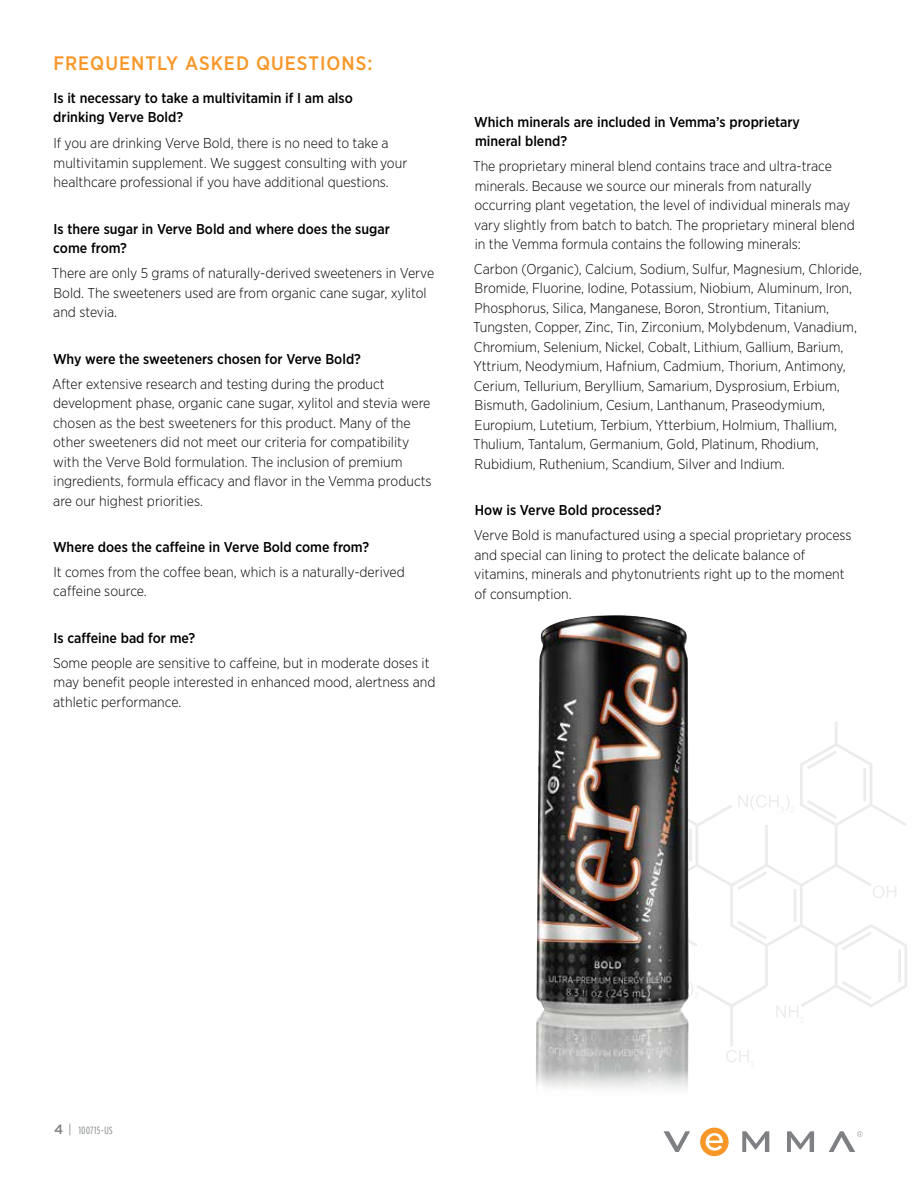
<style>
.page{position:relative;width:918px;height:1188px;background:#fff}
.page>*{position:absolute;margin:0;border:0;box-sizing:border-box;transform-origin:0 0}
.t1{font:500 19.5px "Gotham Narrow";letter-spacing:.05em;color:#f89728}
.t2{font:300 14.25px/19.5px "Gotham Narrow";color:#000}
.t3{font:500 14.25px/19.5px "Gotham Narrow";color:#000}
.t4{font:10.5px "Gotham Condensed";letter-spacing:.05em;color:#7e8083}
.s1{font-family:"Gotham";font-weight:500;font-size:13.5px}
.s2{font-size:13.5px}
</style>
<div class="page">
<svg style="left:663px;top:1131px;width:27px;height:21px"></svg>
<svg style="left:742px;top:1131px;width:27px;height:21px"></svg>
<svg style="left:787px;top:1131px;width:27px;height:21px"></svg>
<svg style="left:700px;top:1128px;width:29px;height:28px"></svg>
<svg style="left:829px;top:1131px;width:34px;height:21px"></svg>
<svg style="left:689px;top:723px;width:218px;height:344px"></svg>
<img style="left:536px;top:615px;width:153px;height:474px">
<h1 class="t1" style="left:53px;top:50px;width:321px">FREQUENTLY ASKED QUESTIONS:</h1>
<p class="t3" style="left:53px;top:88px;width:301px">Is it necessary to take a multivitamin if I am also drinking Verve Bold?</p>
<p class="t2" style="left:53px;top:133px;width:355px">If you are drinking Verve Bold, there is no need to take a multivitamin supplement. We suggest consulting with your healthcare professional if you have additional questions.</p>
<p class="t3" style="left:53px;top:219px;width:338px">Is there sugar in Verve Bold and where does the sugar come from?</p>
<p class="t2" style="left:52px;top:263px;width:384px">There are only 5 grams of naturally-derived sweeteners in Verve<br>Bold. The sweeteners used are from organic cane sugar, xylitol and stevia.</p>
<p class="t3" style="left:53px;top:349px;width:309px">Why were the sweeteners chosen for Verve Bold?</p>
<p class="t2" style="left:52px;top:373px;width:381px">After extensive research and testing during the product development phase, organic cane sugar, xylitol and stevia were chosen as the best sweeteners for this product. Many of the other sweeteners did not meet our criteria for compatibility with the Verve Bold formulation. The inclusion of premium ingredients, formula efficacy and flavor in the Vemma products are our highest priorities.</p>
<p class="t3" style="left:53px;top:537px;width:318px">Where does the caffeine in Verve Bold come from?</p>
<p class="t2" style="left:53px;top:562px;width:353px">It comes from the coffee bean, which is a naturally-derived caffeine source.</p>
<p class="t3" style="left:54px;top:628px;width:143px">Is caffeine bad for me?</p>
<p class="t2" style="left:53px;top:653px;width:384px">Some people are sensitive to caffeine, but in moderate doses it may benefit people interested in enhanced mood, alertness and athletic performance.</p>
<p class="t3" style="left:474px;top:112px;width:327px">Which minerals are included in Vemma’s proprietary mineral blend?</p>
<p class="t2" style="left:473px;top:156px;width:383px">The proprietary mineral blend contains trace and ultra-trace minerals. Because we source our minerals from naturally occurring plant vegetation, the level of individual minerals may vary slightly from batch to batch. The proprietary mineral blend in the Vemma formula contains the following minerals:</p>
<p class="t2" style="left:473px;top:259px;width:390px">Carbon (Organic), Calcium, Sodium, Sulfur, Magnesium, Chloride, Bromide, Fluorine, Iodine, Potassium, Niobium, Aluminum, Iron, Phosphorus, Silica, Manganese, Boron, Strontium, Titanium, Tungsten, Copper, Zinc, Tin, Zirconium, Molybdenum, Vanadium, Chromium, Selenium, Nickel, Cobalt, Lithium, Gallium, Barium, Yttrium, Neodymium, Hafnium, Cadmium, Thorium, Antimony, Cerium, Tellurium, Beryllium, Samarium, Dysprosium, Erbium, Bismuth, Gadolinium, Cesium, Lanthanum, Praseodymium, Europium, Lutetium, Terbium, Ytterbium, Holmium, Thallium, Thulium, Tantalum, Germanium, Gold, Platinum, Rhodium, Rubidium, Ruthenium, Scandium, Silver and Indium.</p>
<p class="t3" style="left:475px;top:500px;width:188px">How is Verve Bold processed?</p>
<p class="t2" style="left:474px;top:525px;width:379px">Verve Bold is manufactured using a special proprietary process and special can lining to protect the delicate balance of vitamins, minerals and phytonutrients right up to the moment of consumption.</p>
<p class="t4" style="left:54px;top:1124px;width:60px"><span class="s1">4</span> <span class="s2">|</span> 100715-US</p>
</div>
